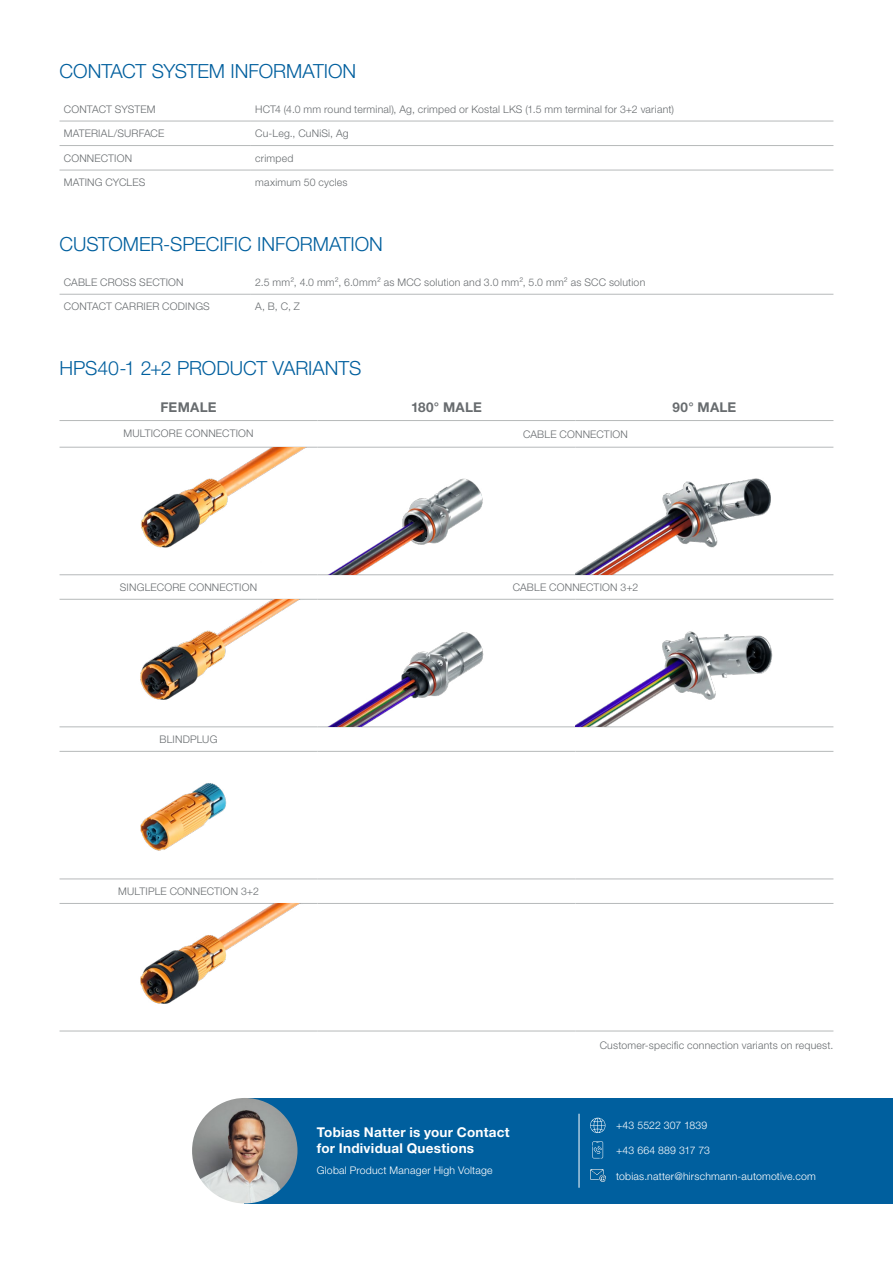
<style>
.page{position:relative;width:893px;height:1263px;background:#fff}
.page>*{position:absolute;margin:0;border:0;box-sizing:border-box;transform-origin:0 0}
.t1{font:300 19.5px "Helvetica Neue LTW1 G";letter-spacing:-.005em;color:#005f9e}
.t2{font:700 13.5px/15.6px "Helvetica Neue LTW1 G";letter-spacing:.02em;color:#fff}
.t3{font:700 13.5px "Helvetica Neue LTW1 G";letter-spacing:.02em;color:#686c6f}
.t4{font:300 10.5px "Helvetica Neue LTW1 G";letter-spacing:.02em;color:#686c6f}
.t5{font:300 10.5px "Helvetica Neue LTW1 G";letter-spacing:.02em;color:#fff}
</style>
<div class="page">
<hr style="left:60px;top:420px;width:257px;height:1px;background:#b6b9ba">
<hr style="left:317px;top:420px;width:258px;height:1px;background:#b6b9ba">
<hr style="left:575px;top:420px;width:258px;height:1px;background:#b6b9ba">
<hr style="left:60px;top:447px;width:257px;height:1px;background:#b6b9ba">
<hr style="left:317px;top:447px;width:258px;height:1px;background:#b6b9ba">
<hr style="left:575px;top:447px;width:258px;height:1px;background:#b6b9ba">
<hr style="left:60px;top:574px;width:257px;height:1px;background:#b6b9ba">
<hr style="left:317px;top:574px;width:258px;height:1px;background:#b6b9ba">
<hr style="left:575px;top:574px;width:258px;height:1px;background:#b6b9ba">
<hr style="left:60px;top:599px;width:257px;height:1px;background:#b6b9ba">
<hr style="left:317px;top:599px;width:258px;height:1px;background:#b6b9ba">
<hr style="left:575px;top:599px;width:258px;height:1px;background:#b6b9ba">
<hr style="left:60px;top:726px;width:257px;height:1px;background:#b6b9ba">
<hr style="left:317px;top:726px;width:258px;height:1px;background:#b6b9ba">
<hr style="left:575px;top:726px;width:258px;height:1px;background:#b6b9ba">
<hr style="left:60px;top:751px;width:257px;height:1px;background:#b6b9ba">
<hr style="left:317px;top:751px;width:258px;height:1px;background:#b6b9ba">
<hr style="left:575px;top:751px;width:258px;height:1px;background:#b6b9ba">
<hr style="left:60px;top:878px;width:257px;height:1px;background:#b6b9ba">
<hr style="left:317px;top:878px;width:258px;height:1px;background:#b6b9ba">
<hr style="left:575px;top:878px;width:258px;height:1px;background:#b6b9ba">
<hr style="left:60px;top:903px;width:257px;height:1px;background:#b6b9ba">
<hr style="left:317px;top:903px;width:258px;height:1px;background:#b6b9ba">
<hr style="left:575px;top:903px;width:258px;height:1px;background:#b6b9ba">
<hr style="left:60px;top:1031px;width:257px;height:1px;background:#b6b9ba">
<hr style="left:317px;top:1031px;width:258px;height:1px;background:#b6b9ba">
<hr style="left:575px;top:1031px;width:258px;height:1px;background:#b6b9ba">
<img style="left:141px;top:448px;width:342px;height:126px">
<img style="left:575px;top:478px;width:196px;height:96px">
<img style="left:140px;top:600px;width:159px;height:100px">
<img style="left:329px;top:632px;width:155px;height:94px">
<img style="left:575px;top:631px;width:198px;height:95px">
<img style="left:140px;top:783px;width:87px;height:68px">
<img style="left:106px;top:904px;width:203px;height:127px">
<hr style="left:60px;top:121px;width:191px;height:1px;background:#b6b9ba">
<hr style="left:251px;top:121px;width:582px;height:1px;background:#b6b9ba">
<hr style="left:60px;top:145px;width:191px;height:1px;background:#b6b9ba">
<hr style="left:251px;top:145px;width:582px;height:1px;background:#b6b9ba">
<hr style="left:60px;top:170px;width:191px;height:1px;background:#b6b9ba">
<hr style="left:251px;top:170px;width:582px;height:1px;background:#b6b9ba">
<hr style="left:60px;top:294px;width:191px;height:1px;background:#b6b9ba">
<hr style="left:251px;top:294px;width:582px;height:1px;background:#b6b9ba">
<div style="left:245px;top:1098px;width:648px;height:105px;background:#005f9e"></div>
<img style="left:192px;top:1098px;width:105px;height:105px;border-radius:53px">
<hr style="left:579px;top:1114px;width:1px;height:74px;background:#fff">
<svg style="left:592px;top:1141px;width:11px;height:17px"></svg>
<svg style="left:590px;top:1118px;width:15px;height:15px"></svg>
<img style="left:590px;top:1170px;width:15px;height:12px">
<h1 class="t1" style="left:60px;top:59px;width:298px">CONTACT SYSTEM INFORMATION</h1>
<p class="t4" style="left:64px;top:102px;width:93px">CONTACT SYSTEM</p>
<p class="t4" style="left:255px;top:102px;width:420px">HCT4 (4.0 mm round terminal), Ag, crimped or Kostal LKS (1.5 mm terminal for 3+2 variant)</p>
<p class="t4" style="left:64px;top:127px;width:102px">MATERIAL/SURFACE</p>
<p class="t4" style="left:255px;top:127px;width:95px">Cu-Leg., CuNiSi, Ag</p>
<p class="t4" style="left:64px;top:151px;width:70px">CONNECTION</p>
<p class="t4" style="left:255px;top:151px;width:40px">crimped</p>
<p class="t4" style="left:64px;top:176px;width:83px">MATING CYCLES</p>
<p class="t4" style="left:255px;top:176px;width:94px">maximum 50 cycles</p>
<h1 class="t1" style="left:60px;top:232px;width:325px">CUSTOMER-SPECIFIC INFORMATION</h1>
<p class="t4" style="left:64px;top:276px;width:121px">CABLE CROSS SECTION</p>
<p class="t4" style="left:255px;top:276px;width:392px">2.5 mm², 4.0 mm², 6.0mm² as MCC solution and 3.0 mm², 5.0 mm² as SCC solution</p>
<p class="t4" style="left:64px;top:300px;width:148px">CONTACT CARRIER CODINGS</p>
<p class="t4" style="left:255px;top:300px;width:46px">A, B, C, Z</p>
<h1 class="t1" style="left:60px;top:356px;width:303px">HPS40-1 2+2 PRODUCT VARIANTS</h1>
<p class="t3" style="left:161px;top:399px;width:57px">FEMALE</p>
<p class="t3" style="left:411px;top:399px;width:72px">180° MALE</p>
<p class="t3" style="left:673px;top:399px;width:65px">90° MALE</p>
<p class="t4" style="left:123px;top:426px;width:132px">MULTICORE CONNECTION</p>
<p class="t4" style="left:523px;top:427px;width:106px">CABLE CONNECTION</p>
<p class="t4" style="left:120px;top:581px;width:139px">SINGLECORE CONNECTION</p>
<p class="t4" style="left:513px;top:581px;width:127px">CABLE CONNECTION 3+2</p>
<p class="t4" style="left:160px;top:733px;width:59px">BLINDPLUG</p>
<p class="t4" style="left:118px;top:885px;width:142px">MULTIPLE CONNECTION 3+2</p>
<p class="t2" style="left:317px;top:1124px;width:194px">Tobias Natter is your Contact for Individual Questions</p>
<p class="t5" style="left:317px;top:1164px;width:177px">Global Product Manager High Voltage</p>
<p class="t4" style="left:600px;top:1039px;width:235px">Customer-specific connection variants on request.</p>
<p class="t5" style="left:616px;top:1119px;width:93px">+43 5522 307 1839</p>
<p class="t5" style="left:616px;top:1144px;width:95px">+43 664 889 317 73</p>
<p class="t5" style="left:616px;top:1170px;width:201px">tobias.natter@hirschmann-automotive.com</p>
</div>
